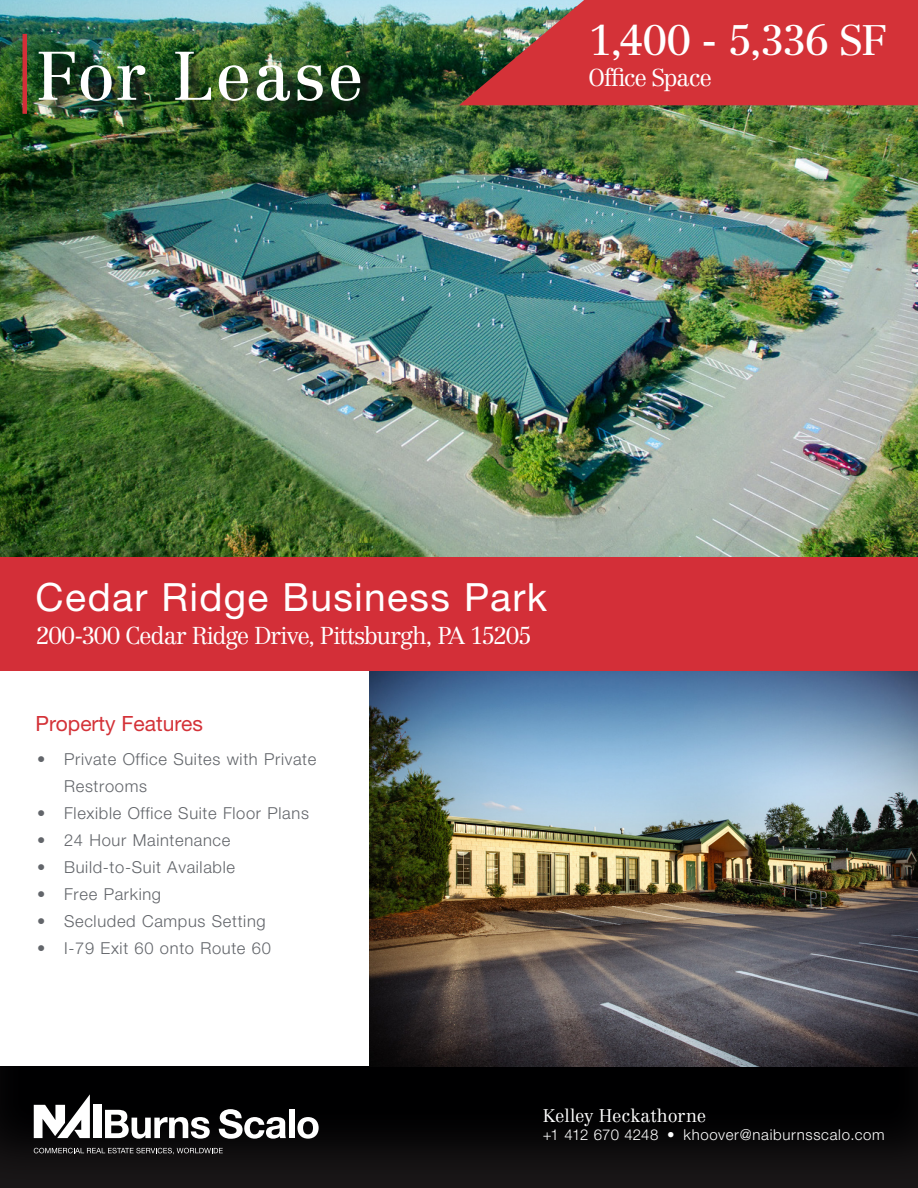
<style>
.page{position:relative;width:918px;height:1188px;background:#fff}
.page>*{position:absolute;margin:0;border:0;box-sizing:border-box;transform-origin:0 0}
.t1{font:67.5px "Centennial LT Std";letter-spacing:.02em;color:#fff}
.t2{font:42px "Centennial LT Std";letter-spacing:-.055em;color:#fff}
.t3{font:39px "Helvetica Neue LT Std";letter-spacing:.035em;color:#fff}
.t4{font:300 24px "Centennial LT Std";letter-spacing:-.045em;color:#fff}
.t5{font:21px "Helvetica Neue LT Std";color:#d43238}
.t6{font:300 18px "Centennial LT Std";letter-spacing:-.005em;color:#fff}
.t7{font:300 16.5px/27px "Helvetica Neue LT Std";letter-spacing:.04em;color:#62656a}
.t8{font:300 15px "Helvetica Neue LT Std";letter-spacing:.045em;color:#fff}
</style>
<div class="page">
<div style="left:0;top:1065px;width:918px;height:123px;background:#231f20;opacity:.75"></div>
<div style="left:93px;top:1105px;width:9px;height:33px;background:#fff"></div>
<svg style="left:34px;top:1094px;width:56px;height:44px"></svg>
<svg style="left:105px;top:1110px;width:105px;height:29px"></svg>
<svg style="left:219px;top:1109px;width:67px;height:30px"></svg>
<div style="left:289px;top:1110px;width:6px;height:28px;background:#fff"></div>
<svg style="left:297px;top:1117px;width:22px;height:22px"></svg>
<svg style="left:34px;top:1148px;width:189px;height:6px"></svg>
<img style="left:370px;top:671px;width:548px;height:395px">
<img style="left:0;top:0;width:918px;height:557px">
<div style="left:42px;top:54px;width:336px;height:66px;background:#231f20;opacity:.75"></div>
<div style="left:0;top:557px;width:918px;height:114px;background:#d32f38"></div>
<div style="left:22px;top:34px;width:5px;height:80px;background:#d32f38"></div>
<svg style="left:459px;top:0;width:459px;height:105px;background:#c43e40"></svg>
<p class="t1" style="left:36px;top:36px;width:330px">For Lease</p>
<p class="t2" style="left:589px;top:15px;width:301px">1,400 - 5,336 SF</p>
<p class="t4" style="left:589px;top:63px;width:125px">Office Space</p>
<p class="t3" style="left:36px;top:574px;width:513px">Cedar Ridge Business Park</p>
<p class="t4" style="left:36px;top:621px;width:498px">200-300 Cedar Ridge Drive, Pittsburgh, PA 15205</p>
<p class="t5" style="left:36px;top:711px;width:169px">Property Features</p>
<p class="t7" style="left:64px;top:745px;width:254px;text-indent:-27px">• Private Office Suites with Private<br>Restrooms</p>
<p class="t7" style="left:37px;top:799px;width:273px">• Flexible Office Suite Floor Plans</p>
<p class="t7" style="left:37px;top:826px;width:195px">• 24 Hour Maintenance</p>
<p class="t7" style="left:37px;top:853px;width:199px">• Build-to-Suit Available</p>
<p class="t7" style="left:37px;top:880px;width:125px">• Free Parking</p>
<p class="t7" style="left:37px;top:907px;width:230px">• Secluded Campus Setting</p>
<p class="t7" style="left:37px;top:934px;width:235px">• I-79 Exit 60 onto Route 60</p>
<p class="t6" style="left:543px;top:1105px;width:165px">Kelley Heckathorne</p>
<p class="t8" style="left:543px;top:1126px;width:344px">+1 412 670 4248 • khoover@naiburnsscalo.com</p>
</div>
